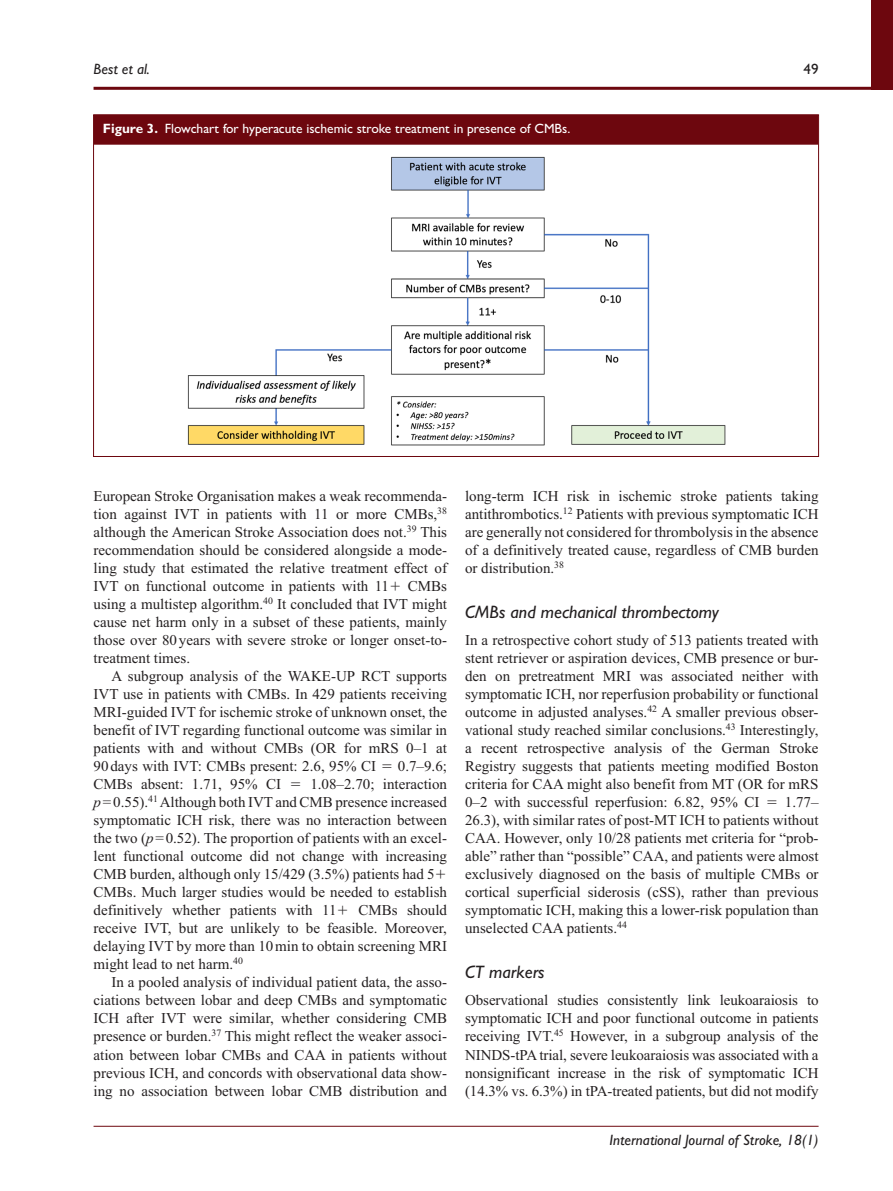
<style>
.page{position:relative;width:893px;height:1191px;background:#fff}
.page>*{position:absolute;margin:0;border:0;box-sizing:border-box;transform-origin:0 0}
.t1{font:italic 500 18px "Gill Sans MT Pro";color:#231f20}
.t2{font:15px/18px "Times New Roman";color:#231f20;text-align:justify}
.t3{font:italic 500 15px "Gill Sans MT Pro";color:#231f20}
.t4{font:500 15px "Gill Sans MT Pro";color:#231f20}
.t5{font:500 13.5px "Gill Sans MT Pro";color:#fff}
.s1{font-family:"Gill Sans Std";font-weight:700}
.s2{font-style:italic}
</style>
<div class="page">
<hr style="left:94px;top:87px;width:799px;height:3px;background:#6d070e">
<div style="left:872px;top:0;width:21px;height:89px;background:#6d070e"></div>
<hr style="left:94px;top:1125px;width:725px;height:1px;background:#6d070e">
<div style="left:94px;top:115px;width:724px;height:30px;background:#6d070e"></div>
<img style="left:187px;top:156px;width:539px;height:290px">
<p class="t3" style="left:94px;top:60px;width:58px">Best et al.</p>
<p class="t4" style="left:804px;top:60px;width:16px">49</p>
<p class="t5" style="left:103px;top:121px;width:469px"><span class="s1">Figure 3.</span> Flowchart for hyperacute ischemic stroke treatment in presence of CMBs.</p>
<p class="t2" style="left:94px;top:487px;width:355px">European Stroke Organisation makes a weak recommenda&shy;tion against IVT in patients with 11 or more CMBs,<sup>38 </sup>although the American Stroke Association does not.<sup>39</sup> This recommendation should be considered alongside a mode&shy;ling study that estimated the relative treatment effect of IVT on functional outcome in patients with 11</p>
<p class="t2" style="left:94px;top:577px;width:355px;text-indent:314px">CMBs using a multistep algorithm.<sup>40</sup> It concluded that IVT might cause net harm only in a subset of these patients, mainly those over 80 years with severe stroke or longer onset-to&shy;treatment times.</p>
<p class="t2" style="left:94px;top:667px;width:355px;text-indent:18px">A subgroup analysis of the WAKE-UP RCT supports IVT use in patients with CMBs. In 429 patients receiving MRI-guided IVT for ischemic stroke of unknown onset, the benefit of IVT regarding functional outcome was similar in patients with and without CMBs (OR for mRS 0–1 at 90 days with IVT: CMBs present: 2.6, 95% CI</p>
<p class="t2" style="left:398px;top:757px;width:51px">0.7–9.6;</p>
<p class="t2" style="left:94px;top:775px;width:355px;text-align:left;text-indent:217px">1.08–2.70; interaction <span class="s2">p</span>=0.55).<sup>41</sup> Although both IVT and CMB presence increased symptomatic ICH risk, there was no interaction between the two (<span class="s2">p</span>=0.52). The proportion of patients with an excel&shy;lent functional outcome did not change with increasing CMB burden, although only 15/429 (3.5%) patients had 5<br>CMBs. Much larger studies would be needed to establish definitively whether patients with 11</p>
<p class="t2" style="left:94px;top:775px;width:189px">CMBs absent: 1.71, 95% CI</p>
<p class="t2" style="left:94px;top:901px;width:355px;text-indent:265px">CMBs should receive IVT, but are unlikely to be feasible. Moreover, delaying IVT by more than 10min to obtain screening MRI might lead to net harm.<sup>40</sup></p>
<p class="t2" style="left:94px;top:973px;width:355px;text-indent:18px">In a pooled analysis of individual patient data, the asso&shy;ciations between lobar and deep CMBs and symptomatic ICH after IVT were similar, whether considering CMB presence or burden.<sup>37</sup> This might reflect the weaker associ&shy;ation between lobar CMBs and CAA in patients without previous ICH, and concords with observational data show&shy;ing no association between lobar CMB distribution and</p>
<p class="t2" style="left:465px;top:487px;width:355px">long-term ICH risk in ischemic stroke patients taking antithrombotics.<sup>12</sup> Patients with previous symptomatic ICH are generally not considered for thrombolysis in the absence of a definitively treated cause, regardless of CMB burden or distribution.<sup>38</sup></p>
<p class="t1" style="left:465px;top:601px;width:255px">CMBs and mechanical thrombectomy</p>
<p class="t2" style="left:465px;top:631px;width:355px">In a retrospective cohort study of 513 patients treated with stent retriever or aspiration devices, CMB presence or bur&shy;den on pretreatment MRI was associated neither with symptomatic ICH, nor reperfusion probability or functional outcome in adjusted analyses.<sup>42</sup> A smaller previous obser&shy;vational study reached similar conclusions.<sup>43</sup> Interestingly, a recent retrospective analysis of the German Stroke Registry suggests that patients meeting modified Boston criteria for CAA might also benefit from MT (OR for mRS 0–2 with successful reperfusion: 6.82, 95% CI</p>
<p class="t2" style="left:465px;top:793px;width:355px;text-indent:320px">1.77– 26.3), with similar rates of post-MT ICH to patients without CAA. However, only 10/28 patients met criteria for “prob&shy;able” rather than “possible” CAA, and patients were almost exclusively diagnosed on the basis of multiple CMBs or cortical superficial siderosis (cSS), rather than previous symptomatic ICH, making this a lower-risk population than unselected CAA patients.<sup>44</sup></p>
<p class="t1" style="left:465px;top:961px;width:81px">CT markers</p>
<p class="t2" style="left:465px;top:991px;width:355px">Observational studies consistently link leukoaraiosis to symptomatic ICH and poor functional outcome in patients receiving IVT.<sup>45</sup> However, in a subgroup analysis of the NINDS-tPA trial, severe leukoaraiosis was associated with a nonsignificant increase in the risk of symptomatic ICH (14.3% vs. 6.3%) in tPA-treated patients, but did not modify</p>
<p class="t3" style="left:610px;top:1130px;width:210px">International Journal of Stroke, 18(1)</p>
</div>
